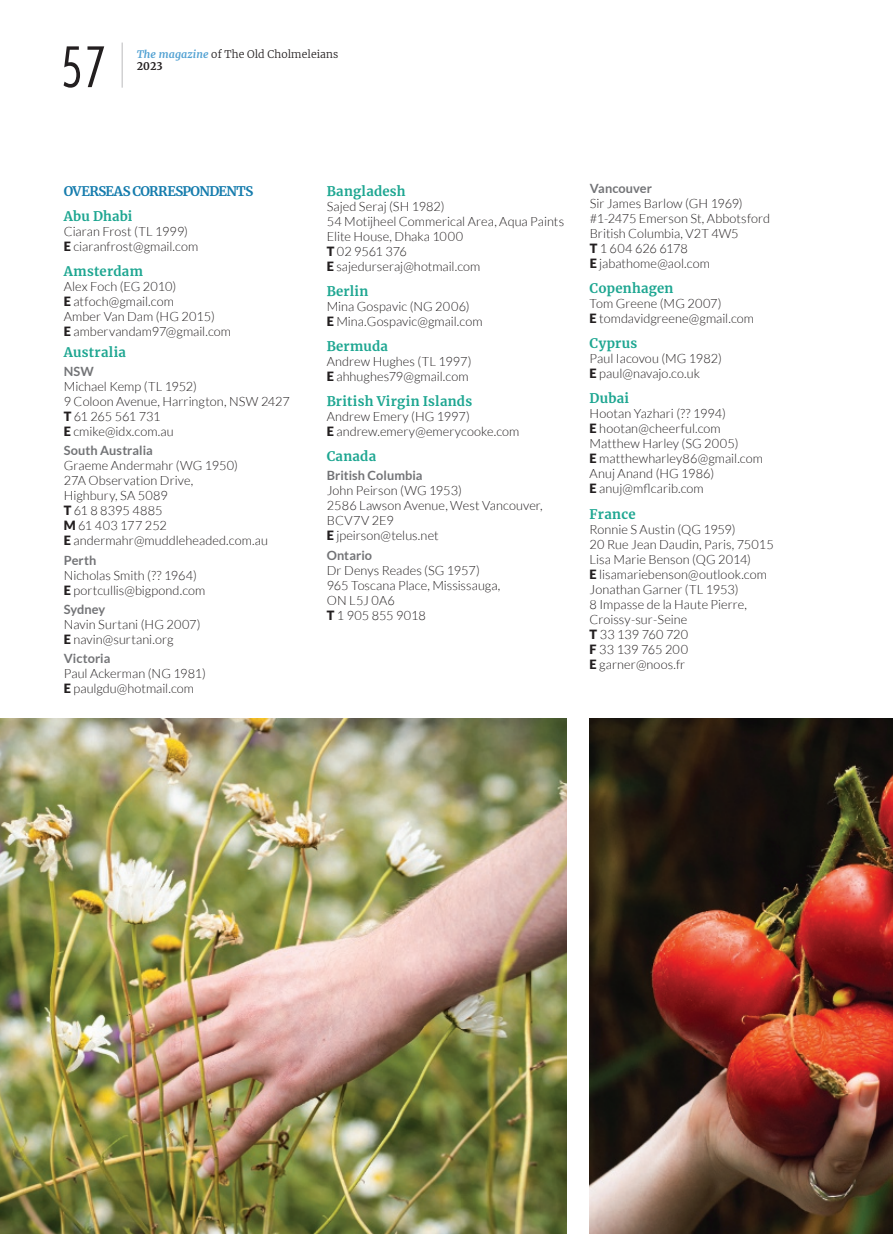
<style>
.page{position:relative;width:893px;height:1234px;background:#fff}
.page>*{position:absolute;margin:0;border:0;box-sizing:border-box;transform-origin:0 0}
.t1{font:300 condensed 54px "Futura Std";color:#231f20}
.t2{font:700 13.2px "Merriweather";letter-spacing:.02em;color:#1da691}
.t3{font:700 13.2px "Merriweather";letter-spacing:-.04em;color:#157cad}
.t4{font:300 12.75px/15px "Lato";letter-spacing:.005em;color:#231f20}
.t5{font:700 12.75px "Lato";letter-spacing:.005em;color:#727376}
.t6{font:300 10.5px/12.6px "Merriweather";letter-spacing:.01em;color:#231f20}
.s1{font-weight:700;font-style:italic;color:#53a2d3}
.s2{font-weight:700}
.s3{font-weight:900}
</style>
<div class="page">
<hr style="left:122px;top:43px;width:1px;height:45px;background:#bababc">
<img style="left:590px;top:718px;width:303px;height:515px">
<img style="left:0;top:718px;width:566px;height:515px">
<h1 class="t1" style="left:61px;top:35px;width:48px">57</h1>
<p class="t6" style="left:137px;top:47px;width:203px"><span class="s1">The magazine</span> of The Old Cholmeleians<br><span class="s2">2023</span></p>
<p class="t3" style="left:64px;top:182px;width:191px">OVERSEAS CORRESPONDENTS</p>
<p class="t2" style="left:64px;top:207px;width:70px">Abu Dhabi</p>
<p class="t4" style="left:64px;top:224px;width:136px">Ciaran Frost (TL 1999)<br><span class="s3">E</span> ciaranfrost@gmail.com</p>
<p class="t2" style="left:64px;top:262px;width:81px">Amsterdam</p>
<p class="t4" style="left:64px;top:279px;width:169px">Alex Foch (EG 2010)<br><span class="s3">E</span> atfoch@gmail.com<br>Amber Van Dam (HG 2015)<br><span class="s3">E</span> ambervandam97@gmail.com</p>
<p class="t2" style="left:64px;top:343px;width:64px">Australia</p>
<p class="t5" style="left:64px;top:364px;width:32px">NSW</p>
<p class="t4" style="left:64px;top:379px;width:227px">Michael Kemp (TL 1952)<br>9 Coloon Avenue, Harrington, NSW 2427<br><span class="s3">T</span> 61 265 561 731<br><span class="s3">E</span> cmike@idx.com.au</p>
<p class="t5" style="left:64px;top:443px;width:90px">South Australia</p>
<p class="t4" style="left:64px;top:458px;width:206px">Graeme Andermahr (WG 1950)<br>27A Observation Drive,<br>Highbury, SA 5089<br><span class="s3">T</span> 61 8 8395 4885<br><span class="s3">M</span> 61 403 177 252<br><span class="s3">E</span> andermahr@muddleheaded.com.au</p>
<p class="t5" style="left:64px;top:552px;width:34px">Perth</p>
<p class="t4" style="left:64px;top:567px;width:143px">Nicholas Smith (?? 1964)<br><span class="s3">E</span> portcullis@bigpond.com</p>
<p class="t5" style="left:64px;top:601px;width:43px">Sydney</p>
<p class="t4" style="left:64px;top:616px;width:139px">Navin Surtani (HG 2007)<br><span class="s3">E</span> navin@surtani.org</p>
<p class="t5" style="left:64px;top:651px;width:48px">Victoria</p>
<p class="t4" style="left:64px;top:666px;width:144px">Paul Ackerman (NG 1981)<br><span class="s3">E</span> paulgdu@hotmail.com</p>
<p class="t2" style="left:327px;top:182px;width:80px">Bangladesh</p>
<p class="t4" style="left:327px;top:199px;width:239px">Sajed Seraj (SH 1982)<br>54 Motijheel Commerical Area, Aqua Paints<br>Elite House, Dhaka 1000<br><span class="s3">T</span> 02 9561 376<br><span class="s3">E</span> sajedurseraj@hotmail.com</p>
<p class="t2" style="left:327px;top:282px;width:43px">Berlin</p>
<p class="t4" style="left:327px;top:299px;width:157px">Mina Gospavic (NG 2006)<br><span class="s3">E</span> Mina.Gospavic@gmail.com</p>
<p class="t2" style="left:327px;top:337px;width:63px">Bermuda</p>
<p class="t4" style="left:327px;top:354px;width:146px">Andrew Hughes (TL 1997)<br><span class="s3">E</span> ahhughes79@gmail.com</p>
<p class="t2" style="left:327px;top:392px;width:147px">British Virgin Islands</p>
<p class="t4" style="left:327px;top:409px;width:194px">Andrew Emery (HG 1997)<br><span class="s3">E</span> andrew.emery@emerycooke.com</p>
<p class="t2" style="left:327px;top:447px;width:51px">Canada</p>
<p class="t5" style="left:327px;top:468px;width:97px">British Columbia</p>
<p class="t4" style="left:327px;top:483px;width:217px">John Peirson (WG 1953)<br>2586 Lawson Avenue, West Vancouver,<br>BCV7V 2E9<br><span class="s3">E</span> jpeirson@telus.net</p>
<p class="t5" style="left:327px;top:547px;width:47px">Ontario</p>
<p class="t4" style="left:327px;top:562px;width:175px">Dr Denys Reades (SG 1957)<br>965 Toscana Place, Mississauga,<br>ON L5J 0A6<br><span class="s3">T</span> 1 905 855 9018</p>
<p class="t5" style="left:590px;top:181px;width:64px">Vancouver</p>
<p class="t4" style="left:590px;top:196px;width:182px">Sir James Barlow (GH 1969) #1-2475 Emerson St, Abbotsford<br>British Columbia, V2T 4W5<br><span class="s3">T</span> 1 604 626 6178<br><span class="s3">E</span> jabathome@aol.com</p>
<p class="t2" style="left:590px;top:279px;width:85px">Copenhagen</p>
<p class="t4" style="left:590px;top:296px;width:166px">Tom Greene (MG 2007)<br><span class="s3">E</span> tomdavidgreene@gmail.com</p>
<p class="t2" style="left:590px;top:334px;width:49px">Cyprus</p>
<p class="t4" style="left:590px;top:351px;width:134px">Paul Iacovou (MG 1982)<br><span class="s3">E</span> paul@navajo.co.uk</p>
<p class="t2" style="left:590px;top:389px;width:41px">Dubai</p>
<p class="t4" style="left:590px;top:406px;width:175px">Hootan Yazhari (?? 1994)<br><span class="s3">E</span> hootan@cheerful.com<br>Matthew Harley (SG 2005)<br><span class="s3">E</span> matthewharley86@gmail.com<br>Anuj Anand (HG 1986)<br><span class="s3">E</span> anuj@mflcarib.com</p>
<p class="t2" style="left:590px;top:504px;width:47px">France</p>
<p class="t4" style="left:590px;top:521px;width:186px">Ronnie S Austin (QG 1959)<br>20 Rue Jean Daudin, Paris, 75015<br>Lisa Marie Benson (QG 2014)<br><span class="s3">E</span> lisamariebenson@outlook.com<br>Jonathan Garner (TL 1953)<br>8 Impasse de la Haute Pierre,<br>Croissy-sur-Seine<br><span class="s3">T</span> 33 139 760 720<br><span class="s3">F</span> 33 139 765 200<br><span class="s3">E</span> garner@noos.fr</p>
</div>
